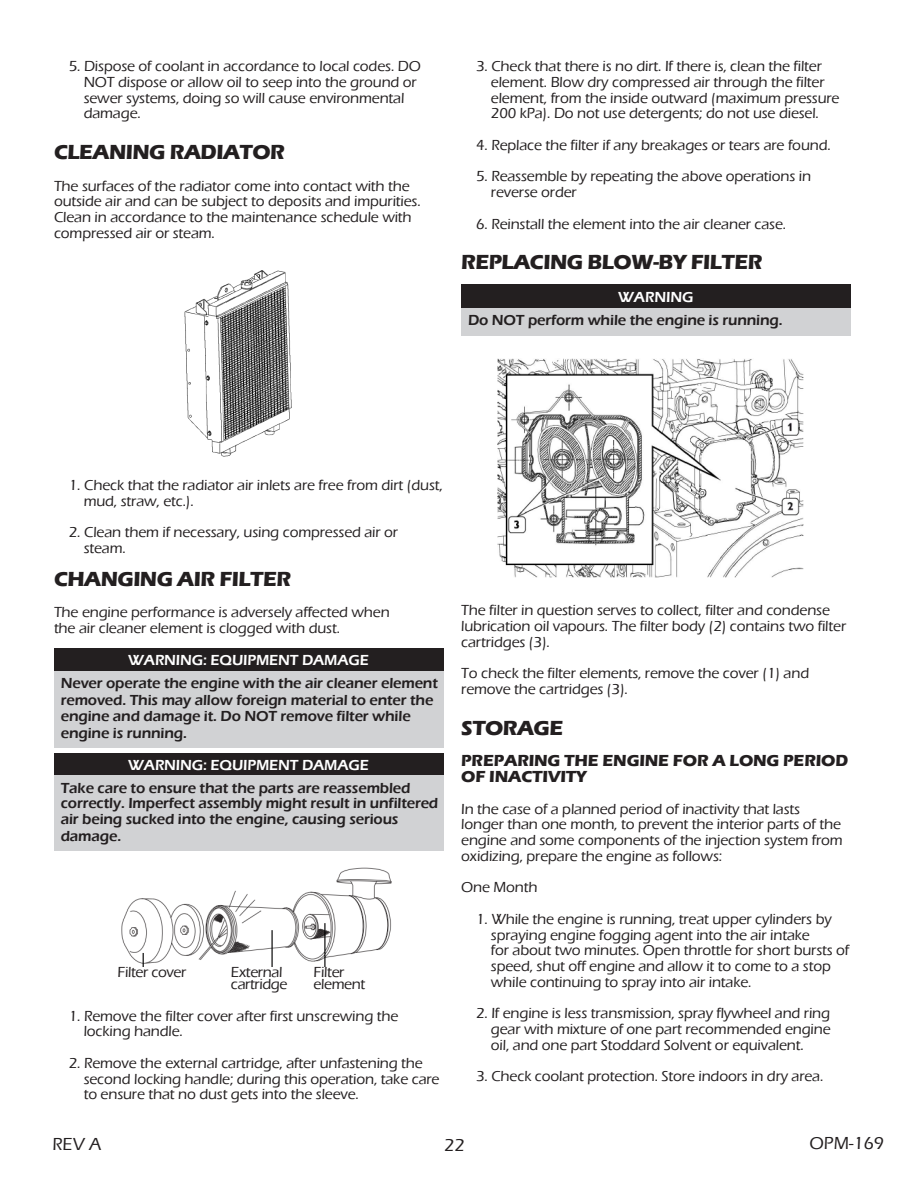
<style>
.page{position:relative;width:918px;height:1188px;background:#fff}
.page>*{position:absolute;margin:0;border:0;box-sizing:border-box;transform-origin:0 0}
.SUB_HEADING{font:700 21px "Eras ITC";letter-spacing:-.025em;color:#231f20}
.Body_text{font:700 21px "Eras ITC";letter-spacing:-.025em;color:#231f20}
.t1{font:500 18px "Eras ITC";color:#231f20}
.HEADING11{font:700 16.5px/15.8px "Eras ITC";letter-spacing:-.01em;color:#231f20}
.Body_text-2{font:500 15px/15.8px "Eras ITC";letter-spacing:-.01em;color:#231f20}
.CAUTION_ITALIC{font:600 15px/16.5px "Eras ITC";letter-spacing:-.01em;color:#231f20}
.CAUTION{font:600 15px "Eras ITC";letter-spacing:-.01em;color:#fff}
.TOC_Sub_Heading{font:500 15px/12px "Eras ITC";letter-spacing:-.025em;color:#231f20}
</style>
<div class="page">
<div style="left:54px;top:648px;width:389px;height:27px;background:#231f20"></div>
<div style="left:54px;top:671px;width:389px;height:77px;background:#d1d2d4"></div>
<div style="left:54px;top:753px;width:389px;height:27px;background:#231f20"></div>
<div style="left:54px;top:776px;width:389px;height:75px;background:#d1d2d4"></div>
<img style="left:184px;top:270px;width:108px;height:187px">
<img style="left:121px;top:867px;width:271px;height:99px">
<div style="left:461px;top:285px;width:389px;height:27px;background:#231f20"></div>
<div style="left:461px;top:308px;width:389px;height:27px;background:#d1d2d4"></div>
<img style="left:497px;top:359px;width:306px;height:218px">
<p class="Body_text-2" style="left:69px;top:58px;width:353px">5. Dispose of coolant in accordance to local codes. DO</p>
<p class="Body_text-2" style="left:84px;top:74px;width:335px">NOT dispose or allow oil to seep into the ground or</p>
<p class="Body_text-2" style="left:84px;top:90px;width:322px">sewer systems, doing so will cause environmental</p>
<p class="Body_text-2" style="left:84px;top:106px;width:59px">damage.</p>
<p class="SUB_HEADING" style="left:54px;top:140px;width:232px">CLEANING RADIATOR</p>
<p class="Body_text-2" style="left:54px;top:178px;width:368px">The surfaces of the radiator come into contact with the outside air and can be subject to deposits and impurities.<br>Clean in accordance to the maintenance schedule with compressed air or steam.</p>
<p class="Body_text-2" style="left:476px;top:58px;width:347px">3. Check that there is no dirt. If there is, clean the filter</p>
<p class="Body_text-2" style="left:491px;top:74px;width:335px">element. Blow dry compressed air through the filter</p>
<p class="Body_text-2" style="left:491px;top:90px;width:350px">element, from the inside outward (maximum pressure</p>
<p class="Body_text-2" style="left:491px;top:106px;width:330px">200 kPa). Do not use detergents; do not use diesel.</p>
<p class="Body_text-2" style="left:476px;top:137px;width:356px">4. Replace the filter if any breakages or tears are found.</p>
<p class="Body_text-2" style="left:476px;top:169px;width:336px">5. Reassemble by repeating the above operations in</p>
<p class="Body_text-2" style="left:491px;top:184px;width:87px">reverse order</p>
<p class="Body_text-2" style="left:476px;top:216px;width:312px">6. Reinstall the element into the air cleaner case.</p>
<p class="SUB_HEADING" style="left:461px;top:250px;width:303px">REPLACING BLOW-BY FILTER</p>
<p class="CAUTION" style="left:618px;top:288px;width:77px">WARNING</p>
<p class="CAUTION_ITALIC" style="left:468px;top:312px;width:316px">Do NOT perform while the engine is running.</p>
<p class="Body_text-2" style="left:69px;top:477px;width:376px">1. Check that the radiator air inlets are free from dirt (dust,</p>
<p class="Body_text-2" style="left:84px;top:493px;width:112px">mud, straw, etc.).</p>
<p class="Body_text-2" style="left:69px;top:525px;width:331px">2. Clean them if necessary, using compressed air or</p>
<p class="Body_text-2" style="left:84px;top:540px;width:44px">steam.</p>
<p class="Body_text" style="left:54px;top:567px;width:239px">CHANGING AIR FILTER</p>
<p class="Body_text-2" style="left:54px;top:605px;width:337px">The engine performance is adversely affected when</p>
<p class="Body_text-2" style="left:54px;top:620px;width:288px">the air cleaner element is clogged with dust.</p>
<p class="CAUTION" style="left:128px;top:652px;width:242px">WARNING: EQUIPMENT DAMAGE</p>
<p class="CAUTION_ITALIC" style="left:61px;top:675px;width:379px">Never operate the engine with the air cleaner element removed. This may allow foreign material to enter the engine and damage it. Do NOT remove filter while engine is running.</p>
<p class="CAUTION" style="left:128px;top:757px;width:242px">WARNING: EQUIPMENT DAMAGE</p>
<p class="CAUTION_ITALIC" style="left:61px;top:780px;width:379px;line-height:16px">Take care to ensure that the parts are reassembled correctly. Imperfect assembly might result in unfiltered air being sucked into the engine, causing serious damage.</p>
<p class="TOC_Sub_Heading" style="left:231px;top:966px;width:58px">External cartridge</p>
<p class="TOC_Sub_Heading" style="left:118px;top:966px;width:70px">Filter cover</p>
<p class="TOC_Sub_Heading" style="left:314px;top:966px;width:53px">Filter element</p>
<p class="Body_text-2" style="left:69px;top:1008px;width:331px">1. Remove the filter cover after first unscrewing the</p>
<p class="Body_text-2" style="left:84px;top:1024px;width:101px">locking handle.</p>
<p class="Body_text-2" style="left:69px;top:1055px;width:356px">2. Remove the external cartridge, after unfastening the</p>
<p class="Body_text-2" style="left:84px;top:1071px;width:357px">second locking handle; during this operation, take care</p>
<p class="Body_text-2" style="left:84px;top:1087px;width:277px">to ensure that no dust gets into the sleeve.</p>
<p class="Body_text-2" style="left:461px;top:603px;width:387px">The filter in question serves to collect, filter and condense lubrication oil vapours. The filter body (2) contains two filter cartridges (3).</p>
<p class="Body_text-2" style="left:461px;top:666px;width:349px">To check the filter elements, remove the cover (1) and remove the cartridges (3).</p>
<p class="SUB_HEADING" style="left:461px;top:716px;width:104px">STORAGE</p>
<p class="HEADING11" style="left:461px;top:753px;width:388px">PREPARING THE ENGINE FOR A LONG PERIOD<br>OF INACTIVITY</p>
<p class="Body_text-2" style="left:461px;top:801px;width:383px">In the case of a planned period of inactivity that lasts longer than one month, to prevent the interior parts of the engine and some components of the injection system from oxidizing, prepare the engine as follows:</p>
<p class="Body_text-2" style="left:461px;top:880px;width:78px">One Month</p>
<p class="Body_text-2" style="left:476px;top:911px;width:357px">1. While the engine is running, treat upper cylinders by</p>
<p class="Body_text-2" style="left:491px;top:927px;width:320px">spraying engine fogging agent into the air intake</p>
<p class="Body_text-2" style="left:491px;top:943px;width:360px">for about two minutes. Open throttle for short bursts of</p>
<p class="Body_text-2" style="left:491px;top:959px;width:341px">speed, shut off engine and allow it to come to a stop</p>
<p class="Body_text-2" style="left:491px;top:974px;width:262px">while continuing to spray into air intake.</p>
<p class="Body_text-2" style="left:476px;top:1006px;width:356px">2. If engine is less transmission, spray flywheel and ring</p>
<p class="Body_text-2" style="left:491px;top:1022px;width:341px">gear with mixture of one part recommended engine</p>
<p class="Body_text-2" style="left:491px;top:1037px;width:314px">oil, and one part Stoddard Solvent or equivalent.</p>
<p class="Body_text-2" style="left:476px;top:1069px;width:349px">3. Check coolant protection. Store indoors in dry area.</p>
<p class="t1" style="left:52px;top:1134px;width:51px">REV A</p>
<p class="t1" style="left:444px;top:1135px;width:22px">22</p>
<p class="t1" style="left:810px;top:1133px;width:76px">OPM-169</p>
</div>
